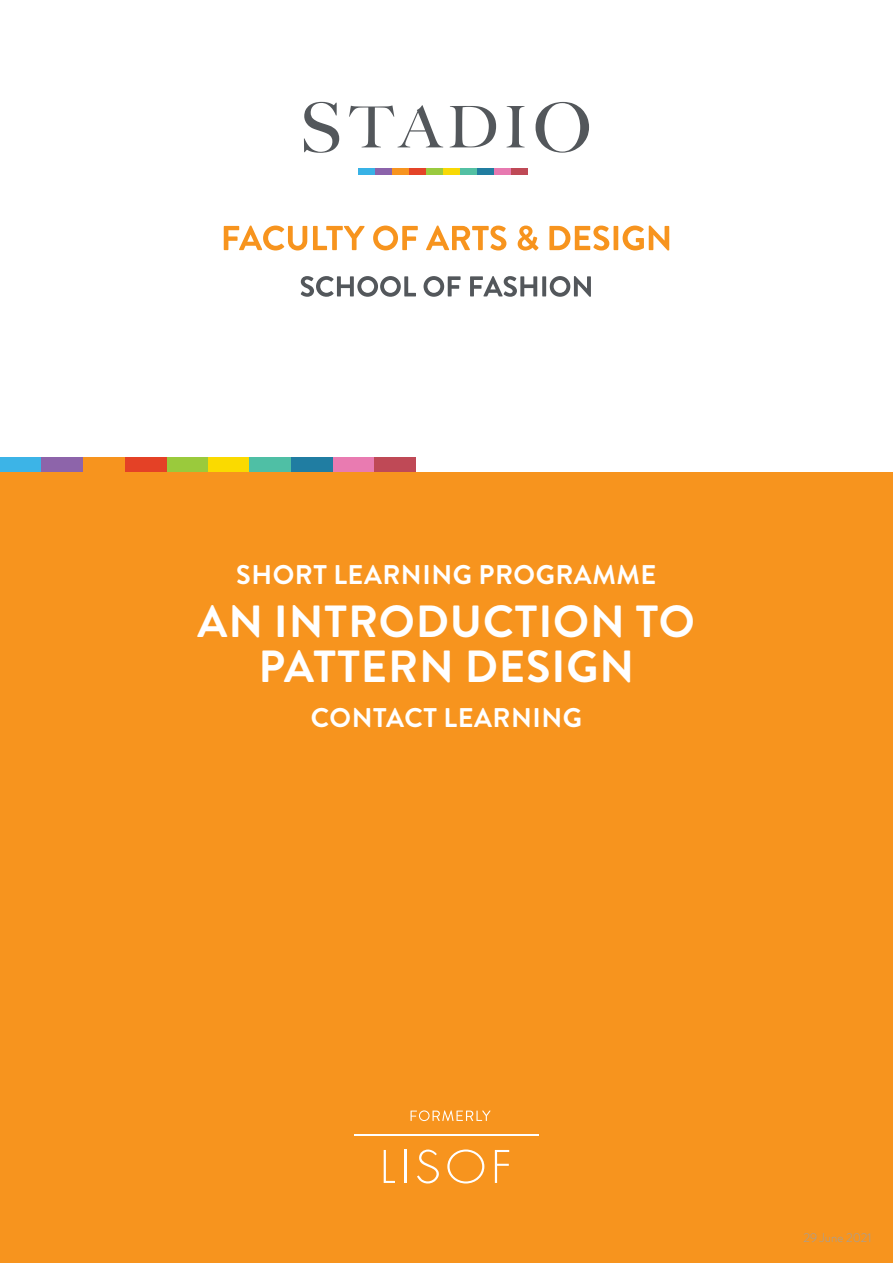
<style>
.page{position:relative;width:893px;height:1263px;background:#fff}
.page>*{position:absolute;margin:0;border:0;box-sizing:border-box;transform-origin:0 0}
.t1{font:700 45px/45px "Brandon Grotesque";letter-spacing:.02em;color:#fff;text-align:center}
.t2{font:700 27px "Brandon Grotesque";letter-spacing:.02em;color:#fff}
.t3{font:300 12.75px "Brandon Grotesque";color:#9ba0a6}
</style>
<div class="page">
<div style="left:166px;top:457px;width:42px;height:15px;background:#9aca3c"></div>
<div style="left:83px;top:457px;width:42px;height:15px;background:#f7941e"></div>
<div style="left:291px;top:457px;width:42px;height:15px;background:#207da2"></div>
<div style="left:0;top:457px;width:42px;height:15px;background:#3cb4e7"></div>
<div style="left:42px;top:457px;width:41px;height:15px;background:#8d64aa"></div>
<div style="left:125px;top:457px;width:41px;height:15px;background:#e44126"></div>
<div style="left:208px;top:457px;width:42px;height:15px;background:#fada00"></div>
<div style="left:250px;top:457px;width:41px;height:15px;background:#4fbfa5"></div>
<div style="left:333px;top:457px;width:41px;height:15px;background:#e97bb1"></div>
<div style="left:374px;top:457px;width:42px;height:15px;background:#bf4956"></div>
<div style="left:0;top:472px;width:893px;height:791px;background:#f7941e"></div>
<hr style="left:354px;top:1134px;width:185px;height:2px;background:#fff">
<svg style="left:411px;top:1110px;width:80px;height:11px"></svg>
<hr style="left:404px;top:1150px;width:2px;height:33px;background:#fff">
<svg style="left:417px;top:1149px;width:22px;height:35px"></svg>
<svg style="left:384px;top:1150px;width:11px;height:33px"></svg>
<svg style="left:495px;top:1150px;width:14px;height:33px"></svg>
<svg style="left:447px;top:1149px;width:37px;height:34px"></svg>
<svg style="left:301px;top:276px;width:115px;height:21px"></svg>
<svg style="left:424px;top:276px;width:37px;height:21px"></svg>
<svg style="left:470px;top:276px;width:67px;height:21px"></svg>
<svg style="left:542px;top:276px;width:4px;height:20px"></svg>
<svg style="left:550px;top:276px;width:41px;height:21px"></svg>
<svg style="left:224px;top:226px;width:83px;height:24px"></svg>
<svg style="left:313px;top:226px;width:52px;height:24px"></svg>
<svg style="left:373px;top:226px;width:45px;height:24px"></svg>
<svg style="left:426px;top:226px;width:80px;height:24px"></svg>
<svg style="left:518px;top:226px;width:20px;height:25px"></svg>
<svg style="left:549px;top:226px;width:60px;height:24px"></svg>
<hr style="left:614px;top:226px;width:4px;height:24px;background:#f7941e">
<svg style="left:623px;top:226px;width:46px;height:24px"></svg>
<svg style="left:304px;top:102px;width:35px;height:51px"></svg>
<svg style="left:349px;top:105px;width:94px;height:42px"></svg>
<svg style="left:450px;top:106px;width:46px;height:41px"></svg>
<svg style="left:507px;top:106px;width:18px;height:41px"></svg>
<svg style="left:536px;top:102px;width:53px;height:51px"></svg>
<div style="left:426px;top:169px;width:17px;height:6px;background:#9aca3f"></div>
<div style="left:392px;top:169px;width:17px;height:6px;background:#f7941f"></div>
<div style="left:477px;top:169px;width:17px;height:6px;background:#217da0"></div>
<div style="left:358px;top:169px;width:17px;height:6px;background:#38b2e6"></div>
<div style="left:375px;top:169px;width:17px;height:6px;background:#8b63aa"></div>
<div style="left:409px;top:169px;width:17px;height:6px;background:#e44428"></div>
<div style="left:443px;top:169px;width:17px;height:6px;background:#f8d905"></div>
<div style="left:460px;top:169px;width:17px;height:6px;background:#53c0a3"></div>
<div style="left:494px;top:169px;width:17px;height:6px;background:#e779b0"></div>
<div style="left:511px;top:169px;width:17px;height:6px;background:#bf4956"></div>
<p class="t2" style="left:236px;top:556px;width:422px">SHORT LEARNING PROGRAMME</p>
<h1 class="t1" style="left:198px;top:600px;width:499px">AN INTRODUCTION TO<br>PATTERN DESIGN</h1>
<p class="t2" style="left:311px;top:699px;width:273px">CONTACT LEARNING</p>
<p class="t3" style="left:803px;top:1228px;width:70px">29 June 2021</p>
</div>
